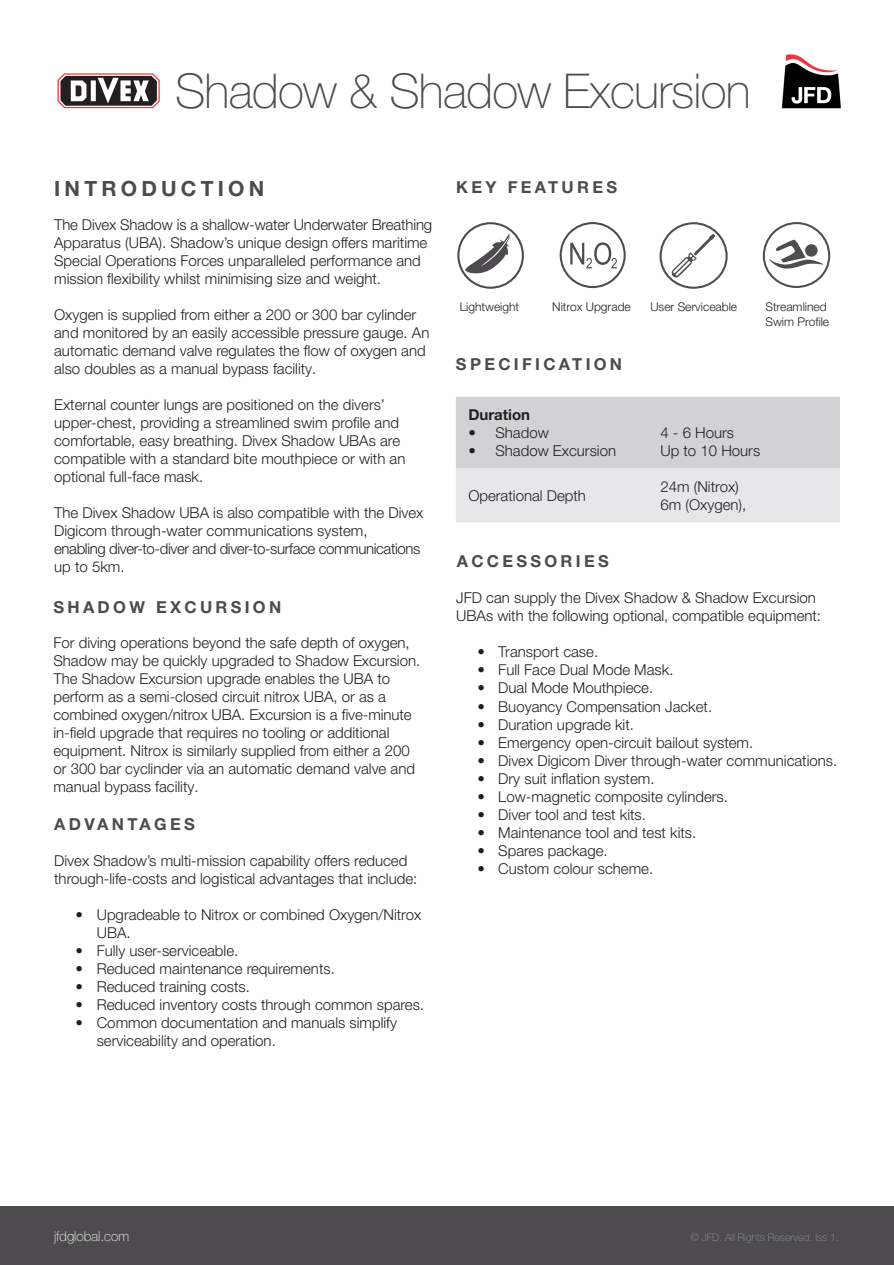
<style>
.page{position:relative;width:894px;height:1265px;background:#fff}
.page>*{position:absolute;margin:0;border:0;box-sizing:border-box;transform-origin:0 0}
.Heading_1{font:100 48px "Helvetica Neue LT Pro";letter-spacing:-.015em;color:#4d4b4d}
.t1{font:700 21px "Helvetica Neue LT Pro";letter-spacing:.2em;color:#4d4b4d}
.t2{font:700 16.5px "Helvetica Neue LT Pro";letter-spacing:.2em;color:#4d4b4d}
.t3{font:300 15px/18px "Helvetica Neue LT Pro";color:#231f20}
.t4{font:700 15px "Helvetica Neue LT Pro";color:#231f20}
.URL_-_Footer{font:100 13.5px "Helvetica Neue LT Pro";color:#fff}
.t5{font:300 12px/14.4px "Helvetica Neue LT Pro";color:#231f20}
.URL_-_Footer-2{font:100 10.5px "Helvetica Neue LT Pro";color:#939598}
</style>
<div class="page">
<img style="left:781px;top:54px;width:60px;height:55px">
<svg style="left:456px;top:397px;width:383px;height:125px;background:#dadbdd"></svg>
<svg style="left:458px;top:222px;width:65px;height:67px"></svg>
<svg style="left:660px;top:222px;width:67px;height:67px"></svg>
<svg style="left:762px;top:222px;width:67px;height:66px"></svg>
<svg style="left:560px;top:222px;width:65px;height:66px"></svg>
<div style="left:0;top:1205px;width:893px;height:59px;background:#4d4b4d"></div>
<svg style="left:57px;top:73px;width:103px;height:35px"></svg>
<p class="Heading_1" style="left:175px;top:62px;width:577px">Shadow &amp; Shadow Excursion</p>
<p class="t1" style="left:54px;top:175px;width:211px">INTRODUCTION</p>
<p class="t2" style="left:456px;top:176px;width:162px">KEY FEATURES</p>
<p class="t3" style="left:54px;top:215px;width:379px">The Divex Shadow is a shallow-water Underwater Breathing Apparatus (UBA). Shadow’s unique design offers maritime Special Operations Forces unparalleled performance and mission flexibility whilst minimising size and weight.</p>
<p class="t3" style="left:54px;top:305px;width:376px">Oxygen is supplied from either a 200 or 300 bar cylinder and monitored by an easily accessible pressure gauge. An automatic demand valve regulates the flow of oxygen and also doubles as a manual bypass facility.</p>
<p class="t3" style="left:54px;top:395px;width:352px">External counter lungs are positioned on the divers’ upper-chest, providing a streamlined swim profile and comfortable, easy breathing. Divex Shadow UBAs are compatible with a standard bite mouthpiece or with an optional full-face mask.</p>
<p class="t3" style="left:54px;top:503px;width:370px">The Divex Shadow UBA is also compatible with the Divex Digicom through-water communications system,<br>enabling diver-to-diver and diver-to-surface communications up to 5km.</p>
<p class="t2" style="left:53px;top:596px;width:229px">SHADOW EXCURSION</p>
<p class="t3" style="left:53px;top:633px;width:368px">For diving operations beyond the safe depth of oxygen, Shadow may be quickly upgraded to Shadow Excursion.<br>The Shadow Excursion upgrade enables the UBA to perform as a semi-closed circuit nitrox UBA, or as a combined oxygen/nitrox UBA. Excursion is a five-minute in-field upgrade that requires no tooling or additional equipment. Nitrox is similarly supplied from either a 200 or 300 bar cyclinder via an automatic demand valve and manual bypass facility.</p>
<p class="t2" style="left:54px;top:813px;width:142px">ADVANTAGES</p>
<p class="t3" style="left:54px;top:850px;width:364px">Divex Shadow’s multi-mission capability offers reduced through-life-costs and logistical advantages that include:</p>
<p class="t3" style="left:97px;top:904px;width:326px;text-indent:-21px">• Upgradeable to Nitrox or combined Oxygen/Nitrox<br>UBA.</p>
<p class="t3" style="left:75px;top:940px;width:164px">• Fully user-serviceable.</p>
<p class="t3" style="left:75px;top:958px;width:261px">• Reduced maintenance requirements.</p>
<p class="t3" style="left:75px;top:976px;width:176px">• Reduced training costs.</p>
<p class="t3" style="left:75px;top:994px;width:350px">• Reduced inventory costs through common spares.</p>
<p class="t3" style="left:75px;top:1012px;width:323px">• Common documentation and manuals simplify</p>
<p class="t3" style="left:97px;top:1030px;width:180px">serviceability and operation.</p>
<p class="t5" style="left:459px;top:299px;width:61px">Lightweight</p>
<p class="t5" style="left:552px;top:299px;width:80px">Nitrox Upgrade</p>
<p class="t5" style="left:650px;top:299px;width:88px">User Serviceable</p>
<p class="t5" style="left:765px;top:299px;width:65px">Streamlined<br>Swim Profile</p>
<p class="t2" style="left:456px;top:354px;width:168px">SPECIFICATION</p>
<p class="t4" style="left:468px;top:405px;width:63px">Duration</p>
<p class="t3" style="left:468px;top:423px;width:82px">• Shadow</p>
<p class="t3" style="left:468px;top:441px;width:149px">• Shadow Excursion</p>
<p class="t3" style="left:468px;top:486px;width:119px">Operational Depth</p>
<p class="t2" style="left:456px;top:550px;width:153px">ACCESSORIES</p>
<p class="t3" style="left:660px;top:423px;width:75px">4 - 6 Hours</p>
<p class="t3" style="left:660px;top:441px;width:101px">Up to 10 Hours</p>
<p class="t3" style="left:660px;top:477px;width:80px">24m (Nitrox)</p>
<p class="t3" style="left:660px;top:495px;width:87px">6m (Oxygen),</p>
<p class="t3" style="left:456px;top:588px;width:366px">JFD can supply the Divex Shadow &amp; Shadow Excursion<br>UBAs with the following optional, compatible equipment:</p>
<p class="t3" style="left:477px;top:642px;width:122px">• Transport case.</p>
<p class="t3" style="left:477px;top:660px;width:197px">• Full Face Dual Mode Mask.</p>
<p class="t3" style="left:477px;top:678px;width:177px">• Dual Mode Mouthpiece.</p>
<p class="t3" style="left:477px;top:696px;width:236px">• Buoyancy Compensation Jacket.</p>
<p class="t3" style="left:477px;top:714px;width:158px">• Duration upgrade kit.</p>
<p class="t3" style="left:477px;top:732px;width:277px">• Emergency open-circuit bailout system.</p>
<p class="t3" style="left:477px;top:750px;width:361px">• Divex Digicom Diver through-water communications.</p>
<p class="t3" style="left:477px;top:768px;width:178px">• Dry suit inflation system.</p>
<p class="t3" style="left:477px;top:786px;width:252px">• Low-magnetic composite cylinders.</p>
<p class="t3" style="left:477px;top:804px;width:170px">• Diver tool and test kits.</p>
<p class="t3" style="left:477px;top:822px;width:220px">• Maintenance tool and test kits.</p>
<p class="t3" style="left:477px;top:840px;width:131px">• Spares package.</p>
<p class="t3" style="left:477px;top:858px;width:177px">• Custom colour scheme.</p>
<p class="URL_-_Footer" style="left:54px;top:1227px;width:77px">jfdglobal.com</p>
<p class="URL_-_Footer-2" style="left:690px;top:1230px;width:150px">© JFD. All Rights Reserved. Iss 1.</p>
</div>
